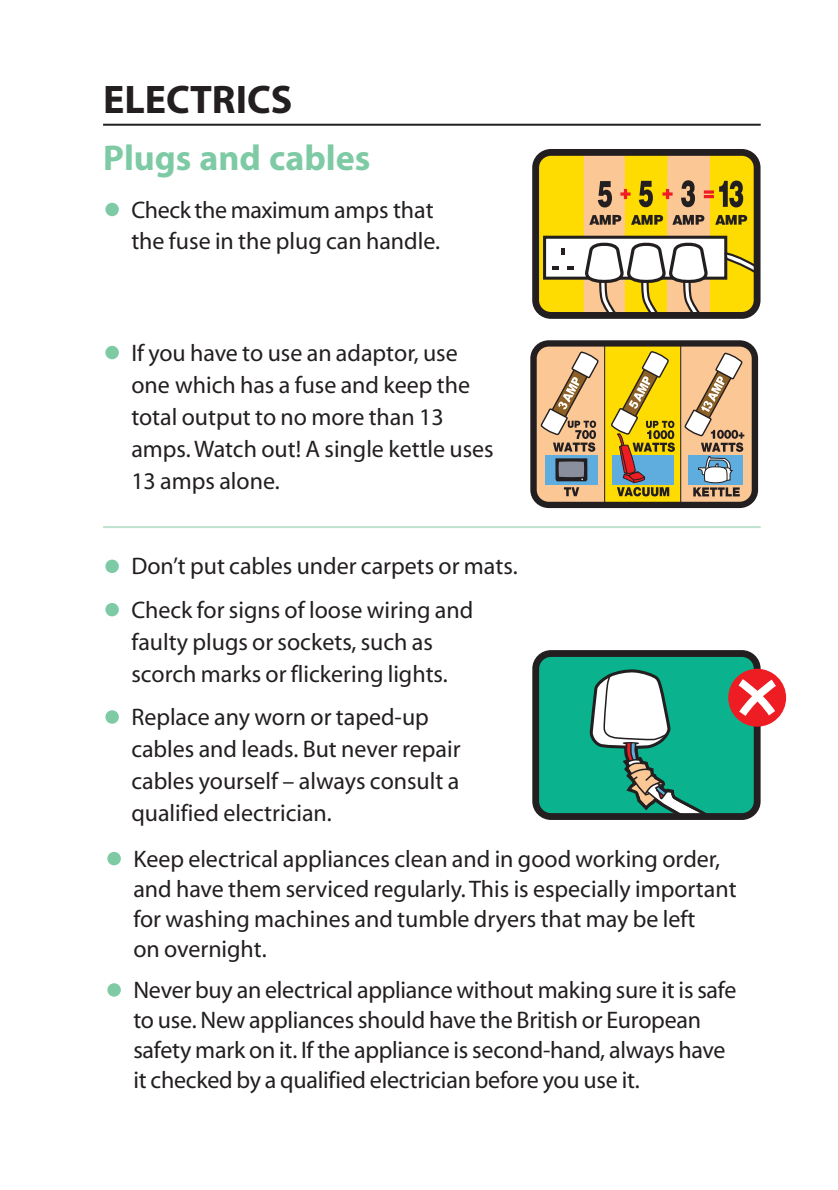
<style>
.page{position:relative;width:838px;height:1190px;background:#fff}
.page>*{position:absolute;margin:0;border:0;box-sizing:border-box;transform-origin:0 0}
.t1{font:700 40px "Myriad";color:#231f20}
.t2{font:700 36px "Myriad";color:#7ecaa5}
.t3{font:24px/32px "Myriad";color:#231f20}
.s1{font-size:64px;color:#7ecaa5}
</style>
<div class="page">
<div style="left:532px;top:650px;width:229px;height:170px;border:7px solid #231f20;border-radius:15px"></div>
<svg style="left:536px;top:652px;width:247px;height:166px"></svg>
<svg style="left:540px;top:157px;width:213px;height:154px"></svg>
<div style="left:532px;top:149px;width:229px;height:170px;border:7px solid #231f20;border-radius:15px"></div>
<hr style="left:103px;top:526px;width:658px;height:2px;background:#bfe2cf">
<hr style="left:103px;top:124px;width:658px;height:2px;background:#231f20">
<svg style="left:537px;top:347px;width:214px;height:154px;background:#cdb472"></svg>
<div style="left:530px;top:340px;width:228px;height:168px;border:6px solid #231f20;border-radius:15px"></div>
<h1 class="t1" style="left:103px;top:85px;width:191px">ELECTRICS</h1>
<h2 class="t2" style="left:103px;top:144px;width:269px">Plugs and cables</h2>
<p class="t3" style="left:103px;top:195px;width:339px;text-align:right"><span class="s1">•</span> Check the maximum amps that the fuse in the plug can handle.</p>
<p class="t3" style="left:131px;top:338px;width:364px;text-indent:-28px"><span class="s1">•</span> If you have to use an adaptor, use one which has a fuse and keep the total output to no more than 13 amps. Watch out! A single kettle uses<br>13 amps alone.</p>
<p class="t3" style="left:103px;top:552px;width:416px"><span class="s1">•</span> Don’t put cables under carpets or mats.</p>
<p class="t3" style="left:103px;top:596px;width:372px;text-align:center"><span class="s1">•</span> Check for signs of loose wiring and faulty plugs or sockets, such as scorch marks or flickering lights.</p>
<p class="t3" style="left:131px;top:703px;width:331px;text-indent:-28px"><span class="s1">•</span> Replace any worn or taped-up cables and leads. But never repair cables yourself – always consult a qualified electrician.</p>
<p class="t3" style="left:133px;top:845px;width:605px;line-height:30px;text-indent:-28px"><span class="s1">•</span> Keep electrical appliances clean and in good working order, and have them serviced regularly. This is especially important for washing machines and tumble dryers that may be left<br>on overnight.</p>
<p class="t3" style="left:133px;top:977px;width:605px;line-height:30px;text-indent:-28px"><span class="s1">•</span> Never buy an electrical appliance without making sure it is safe to use. New appliances should have the British or European safety mark on it. If the appliance is second-hand, always have it checked by a qualified electrician before you use it.</p>
</div>
